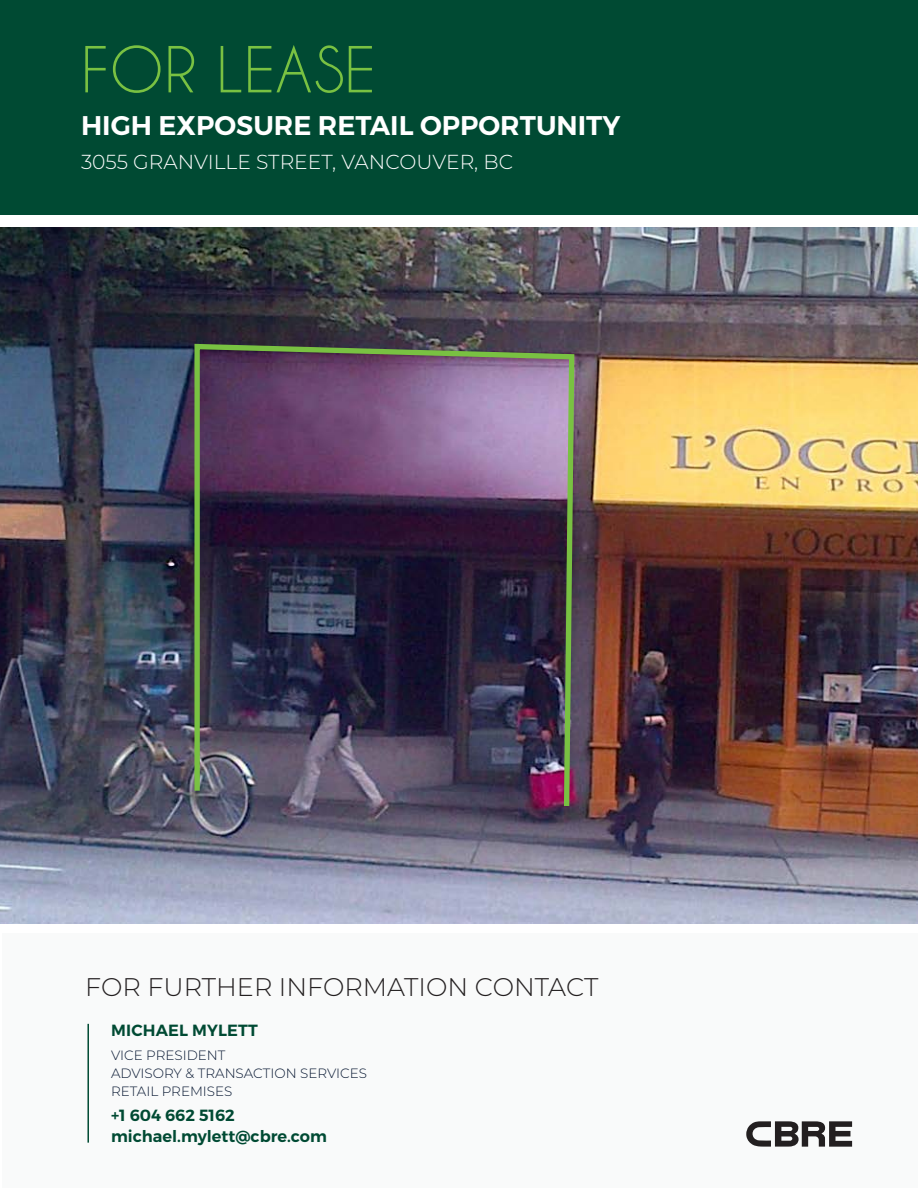
<style>
.page{position:relative;width:918px;height:1188px;background:#fff}
.page>*{position:absolute;margin:0;border:0;box-sizing:border-box;transform-origin:0 0}
.t1{font:59.4px "Caviar Dreams";color:#79c142}
.Text{font:600 27px "Montserrat";color:#fff}
.BrokerName_FutHvy_bl{font:300 25.5px "Montserrat";color:#231f20}
.Text-2{font:300 20.25px "Montserrat";color:#fff}
.BrokerName_FutHvy_bl-2{font:600 16.2px "Montserrat";color:#004a33}
.BrokerName_FutHvy_bl-3{font:300 13.5px "Montserrat";color:#0a1a34}
</style>
<div class="page">
<div style="left:2px;top:934px;width:916px;height:254px;background:#f9fafa"></div>
<div style="left:0;top:0;width:918px;height:215px;background:#004a33"></div>
<svg style="left:746px;top:1121px;width:106px;height:26px"></svg>
<hr style="left:87px;top:1024px;width:2px;height:119px;background:#004a33">
<img style="left:0;top:228px;width:918px;height:695px">
<img style="left:192px;top:341px;width:385px;height:470px">
<p class="t1" style="left:81px;top:34px;width:296px">FOR LEASE</p>
<p class="Text" style="left:81px;top:109px;width:541px">HIGH EXPOSURE RETAIL OPPORTUNITY</p>
<p class="Text-2" style="left:81px;top:148px;width:434px">3055 GRANVILLE STREET, VANCOUVER, BC</p>
<p class="BrokerName_FutHvy_bl" style="left:85px;top:970px;width:515px">FOR FURTHER INFORMATION CONTACT</p>
<p class="BrokerName_FutHvy_bl-2" style="left:111px;top:1020px;width:148px">MICHAEL MYLETT</p>
<p class="BrokerName_FutHvy_bl-3" style="left:111px;top:1046px;width:116px">VICE PRESIDENT</p>
<p class="BrokerName_FutHvy_bl-3" style="left:111px;top:1064px;width:258px">ADVISORY &amp; TRANSACTION SERVICES</p>
<p class="BrokerName_FutHvy_bl-3" style="left:111px;top:1082px;width:123px">RETAIL PREMISES</p>
<p class="BrokerName_FutHvy_bl-2" style="left:111px;top:1106px;width:125px">+1 604 662 5162</p>
<p class="BrokerName_FutHvy_bl-2" style="left:111px;top:1127px;width:217px">michael.mylett@cbre.com</p>
</div>
